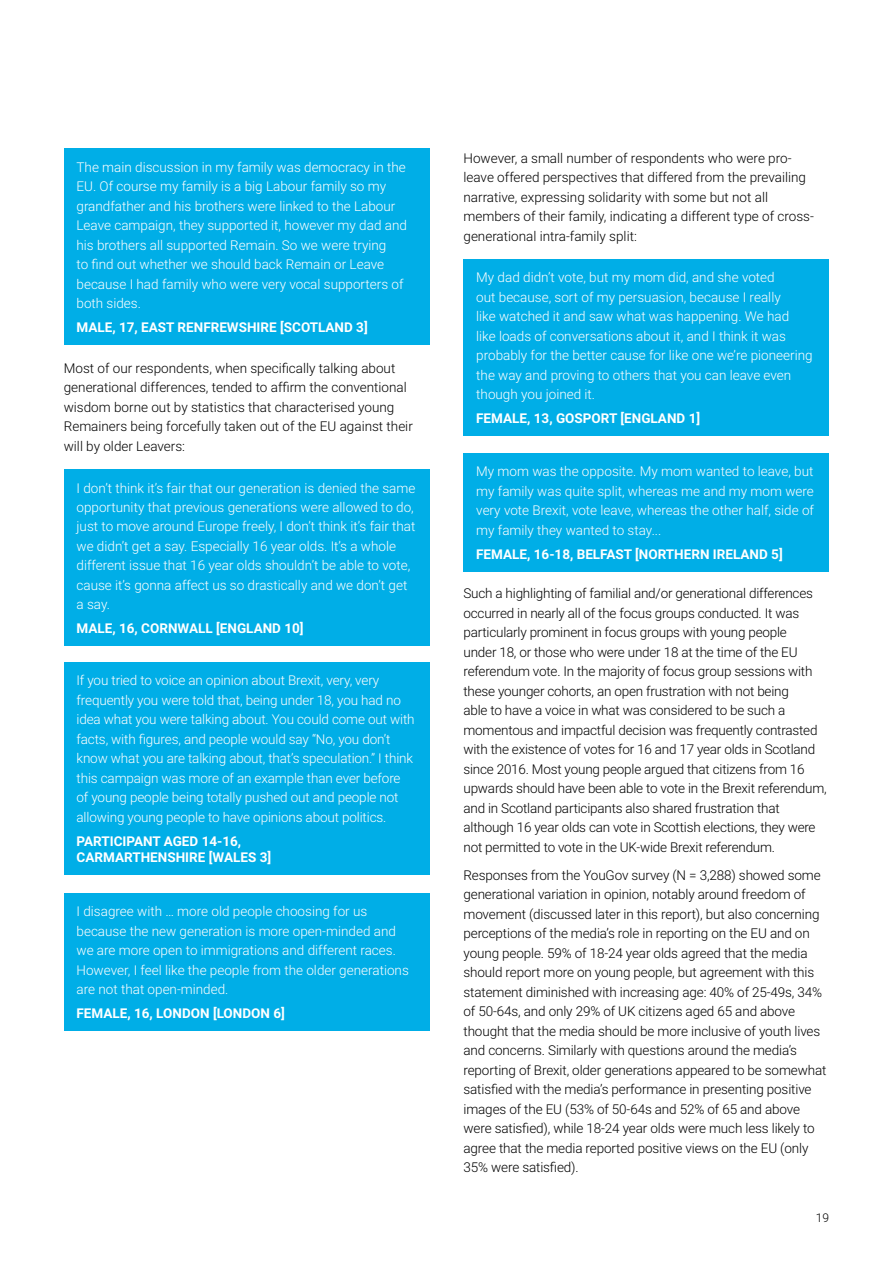
<style>
.page{position:relative;width:893px;height:1263px;background:#fff}
.page>*{position:absolute;margin:0;border:0;box-sizing:border-box;transform-origin:0 0}
.t1{font:300 13.5px/19.5px "Roboto";letter-spacing:-.01em;color:#000}
.t2{font:300 13.5px/19.5px "Roboto";color:#fff}
.t3{font:700 13.5px "Roboto";color:#fff}
.t4{font:300 12px "Roboto";color:#000}
</style>
<div class="page">
<div style="left:64px;top:149px;width:365px;height:196px;background:#00aee7"></div>
<div style="left:64px;top:470px;width:365px;height:176px;background:#00aee7"></div>
<div style="left:64px;top:662px;width:365px;height:213px;background:#00aee7"></div>
<div style="left:64px;top:893px;width:365px;height:138px;background:#00aee7"></div>
<div style="left:463px;top:260px;width:366px;height:176px;background:#00aee7"></div>
<div style="left:463px;top:453px;width:366px;height:118px;background:#00aee7"></div>
<p class="t2" style="left:77px;top:157px;width:332px">The main discussion in my family was democracy in the EU. Of course my family is a big Labour family so my grandfather and his brothers were linked to the Labour Leave campaign, they supported it, however my dad and his brothers all supported Remain. So we were trying<br>to find out whether we should back Remain or Leave because I had family who were very vocal supporters of both sides.</p>
<p class="t3" style="left:77px;top:318px;width:82px">MALE, 17, EAST</p>
<p class="t3" style="left:178px;top:318px;width:18px">RENFRE</p>
<p class="t3" style="left:227px;top:318px;width:21px">WSHIRE</p>
<p class="t3" style="left:280px;top:318px;width:89px">[SCOTLAND 3]</p>
<p class="t1" style="left:64px;top:358px;width:351px">Most of our respondents, when specifically talking about generational differences, tended to affirm the conventional wisdom borne out by statistics that characterised young Remainers being forcefully taken out of the EU against their will by older Leavers:</p>
<p class="t2" style="left:77px;top:477px;width:340px">I don’t think it’s fair that our generation is denied the same opportunity that previous generations were allowed to do, just to move around Europe freely, I don’t think it’s fair that we didn’t get a say. Especially 16 year olds. It’s a whole different issue that 16 year olds shouldn’t be able to vote, cause it’s gonna affect us so drastically and we don’t get a say.</p>
<p class="t3" style="left:77px;top:619px;width:84px">MALE, 16, CORN</p>
<p class="t3" style="left:178px;top:619px;width:21px">WALL</p>
<p class="t3" style="left:216px;top:619px;width:89px">[ENGLAND 10]</p>
<p class="t2" style="left:77px;top:670px;width:340px">If you tried to voice an opinion about Brexit, very, very frequently you were told that, being under 18, you had no idea what you were talking about. You could come out with facts, with figures, and people would say “No, you don’t know what you are talking about, that’s speculation.” I think this campaign was more of an example than ever before of young people being totally pushed out and people not allowing young people to have opinions about politics.</p>
<p class="t3" style="left:77px;top:831px;width:17px">PARTICIPANT</p>
<p class="t3" style="left:164px;top:831px;width:10px">AGED</p>
<p class="t3" style="left:202px;top:831px;width:41px">14-16,</p>
<p class="t3" style="left:77px;top:848px;width:19px">CARMARTHENSHIRE</p>
<p class="t3" style="left:209px;top:848px;width:64px">[WALES 3]</p>
<p class="t2" style="left:77px;top:901px;width:334px">I disagree with … more old people choosing for us because the new generation is more open-minded and we are more open to immigrations and different races.<br>However, I feel like the people from the older generations are not that open-minded.</p>
<p class="t3" style="left:77px;top:1004px;width:17px">FEMALE</p>
<p class="t3" style="left:127px;top:1004px;width:46px">, 16, LONDON</p>
<p class="t3" style="left:213px;top:1004px;width:73px">[LONDON 6]</p>
<p class="t1" style="left:463px;top:148px;width:352px">However, a small number of respondents who were pro&shy;leave offered perspectives that differed from the prevailing narrative, expressing solidarity with some but not all members of their family, indicating a different type of cross&shy;generational intra-family split:</p>
<p class="t2" style="left:476px;top:267px;width:338px">My dad didn’t vote, but my mom did, and she voted<br>out because, sort of my persuasion, because I really<br>like watched it and saw what was happening. We had<br>like loads of conversations about it, and I think it was probably for the better cause for like one we’re pioneering the way and proving to others that you can leave even though you joined it.</p>
<p class="t3" style="left:476px;top:409px;width:17px">FEMALE</p>
<p class="t3" style="left:527px;top:409px;width:48px">, 13, GOSPORT</p>
<p class="t3" style="left:620px;top:409px;width:81px">[ENGLAND 1]</p>
<p class="t2" style="left:476px;top:461px;width:339px;text-align:justify">My mom was the opposite. My mom wanted to leave, but my family was quite split, whereas me and my mom were very vote Brexit, vote leave, whereas the other half, side of my family they wanted to stay...</p>
<p class="t3" style="left:476px;top:544px;width:17px">FEMALE</p>
<p class="t3" style="left:527px;top:544px;width:67px">, 16-18, BELFAST</p>
<p class="t3" style="left:635px;top:544px;width:149px">[NORTHERN IRELAND 5]</p>
<p class="t1" style="left:463px;top:583px;width:365px">Such a highlighting of familial and/or generational differences occurred in nearly all of the focus groups conducted. It was particularly prominent in focus groups with young people<br>under 18, or those who were under 18 at the time of the EU referendum vote. In the majority of focus group sessions with these younger cohorts, an open frustration with not being<br>able to have a voice in what was considered to be such a momentous and impactful decision was frequently contrasted with the existence of votes for 16 and 17 year olds in Scotland since 2016. Most young people argued that citizens from 16 upwards should have been able to vote in the Brexit referendum, and in Scotland participants also shared frustration that although 16 year olds can vote in Scottish elections, they were not permitted to vote in the UK-wide Brexit referendum.</p>
<p class="t1" style="left:463px;top:865px;width:364px">Responses from the YouGov survey (N = 3,288) showed some generational variation in opinion, notably around freedom of movement (discussed later in this report), but also concerning perceptions of the media’s role in reporting on the EU and on young people. 59% of 18-24 year olds agreed that the media should report more on young people, but agreement with this statement diminished with increasing age: 40% of 25-49s, 34% of 50-64s, and only 29% of UK citizens aged 65 and above thought that the media should be more inclusive of youth lives and concerns. Similarly with questions around the media’s reporting of Brexit, older generations appeared to be somewhat satisfied with the media’s performance in presenting positive images of the EU (53% of 50-64s and 52% of 65 and above were satisfied), while 18-24 year olds were much less likely to agree that the media reported positive views on the EU (only 35% were satisfied).</p>
<p class="t4" style="left:816px;top:1209px;width:15px">19</p>
</div>
